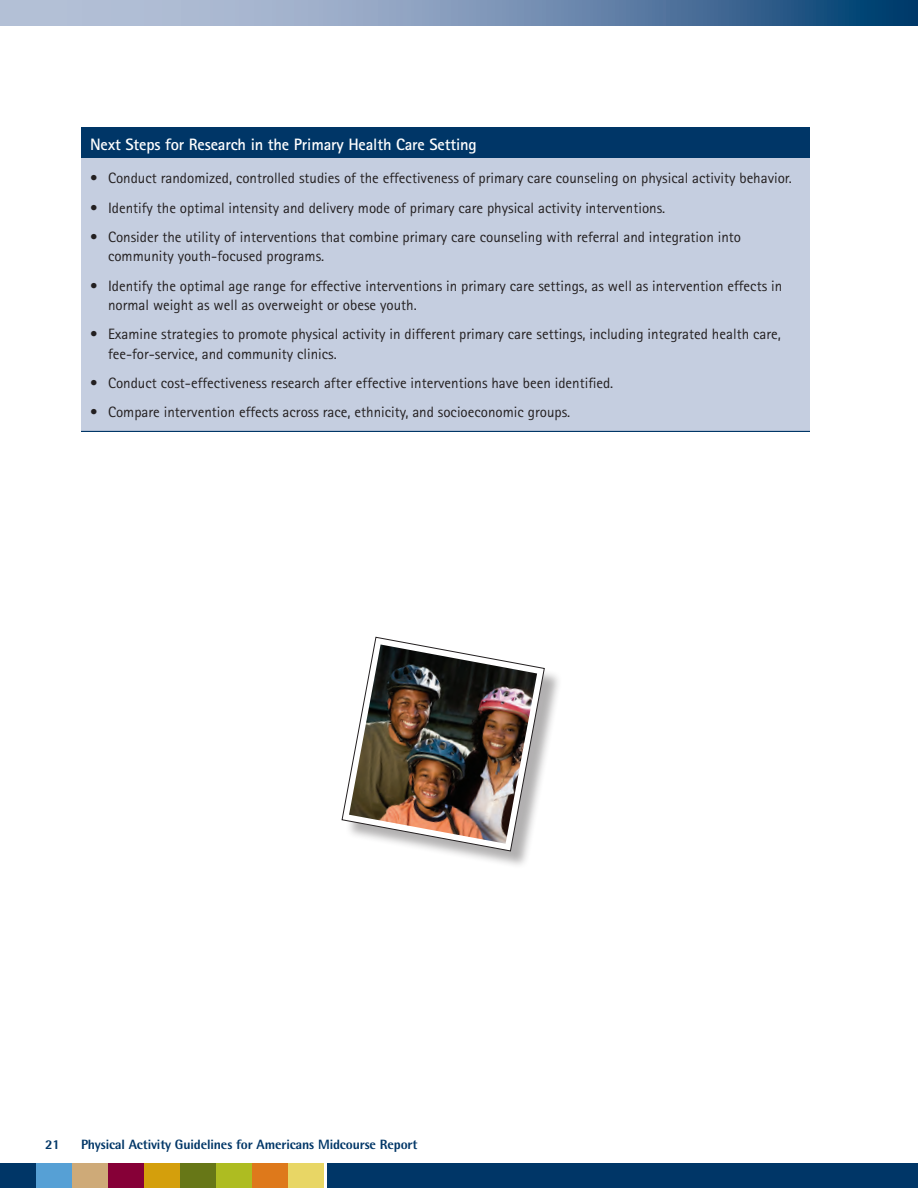
<style>
.page{position:relative;width:918px;height:1188px;background:#fff}
.page>*{position:absolute;margin:0;border:0;box-sizing:border-box;transform-origin:0 0}
.t1{font:700 16.5px "Rotis Sans Serif";letter-spacing:-.01em;color:#fff}
.t2{font:15px/19.5px "Rotis Sans Serif";color:#231f20}
.t3{font:800 13.5px "Rotis Semi Sans";letter-spacing:-.01em;color:#003667}
</style>
<div class="page">
<svg style="left:0;top:0;width:917px;height:25px"></svg>
<svg style="left:917px;top:0;width:1px;height:25px"></svg>
<div style="left:288px;top:1163px;width:36px;height:25px;background:#e8d665"></div>
<div style="left:252px;top:1163px;width:36px;height:25px;background:#de791b"></div>
<div style="left:216px;top:1163px;width:36px;height:25px;background:#aebc21"></div>
<div style="left:180px;top:1163px;width:36px;height:25px;background:#677717"></div>
<div style="left:144px;top:1163px;width:36px;height:25px;background:#d49f0c"></div>
<div style="left:108px;top:1163px;width:36px;height:25px;background:#860037"></div>
<div style="left:72px;top:1163px;width:36px;height:25px;background:#ceaa78"></div>
<div style="left:36px;top:1163px;width:36px;height:25px;background:#56a0d5"></div>
<div style="left:0;top:1163px;width:36px;height:25px;background:#003667"></div>
<div style="left:327px;top:1163px;width:591px;height:25px;background:#003667"></div>
<div style="left:81px;top:128px;width:729px;height:31px;background:#003667"></div>
<div style="left:81px;top:159px;width:729px;height:272px;background:#c5cee0"></div>
<hr style="left:81px;top:431px;width:729px;height:1px;background:#003667">
<div style="left:345px;top:640px;width:217px;height:229px;background:#231f20;opacity:.35"></div>
<svg style="left:342px;top:637px;width:202px;height:214px"></svg>
<img style="left:349px;top:645px;width:188px;height:199px">
<h3 class="t1" style="left:90px;top:134px;width:388px">Next Steps for Research in the Primary Health Care Setting</h3>
<p class="t2" style="left:90px;top:169px;width:703px">• Conduct randomized, controlled studies of the effectiveness of primary care counseling on physical activity behavior.</p>
<p class="t2" style="left:90px;top:198px;width:577px">• Identify the optimal intensity and delivery mode of primary care physical activity interventions.</p>
<p class="t2" style="left:108px;top:227px;width:635px;text-indent:-18px">• Consider the utility of interventions that combine primary care counseling with referral and integration into community youth-focused programs.</p>
<p class="t2" style="left:108px;top:276px;width:676px;text-indent:-18px">• Identify the optimal age range for effective interventions in primary care settings, as well as intervention effects in normal weight as well as overweight or obese youth.</p>
<p class="t2" style="left:108px;top:325px;width:674px;text-indent:-18px">• Examine strategies to promote physical activity in different primary care settings, including integrated health care, fee-for-service, and community clinics.</p>
<p class="t2" style="left:90px;top:373px;width:525px">• Conduct cost-effectiveness research after effective interventions have been identified.</p>
<p class="t2" style="left:90px;top:403px;width:482px">• Compare intervention effects across race, ethnicity, and socioeconomic groups.</p>
<p class="t3" style="left:45px;top:1136px;width:16px">21</p>
<p class="t3" style="left:81px;top:1136px;width:338px">Physical Activity Guidelines for Americans Midcourse Report</p>
</div>
